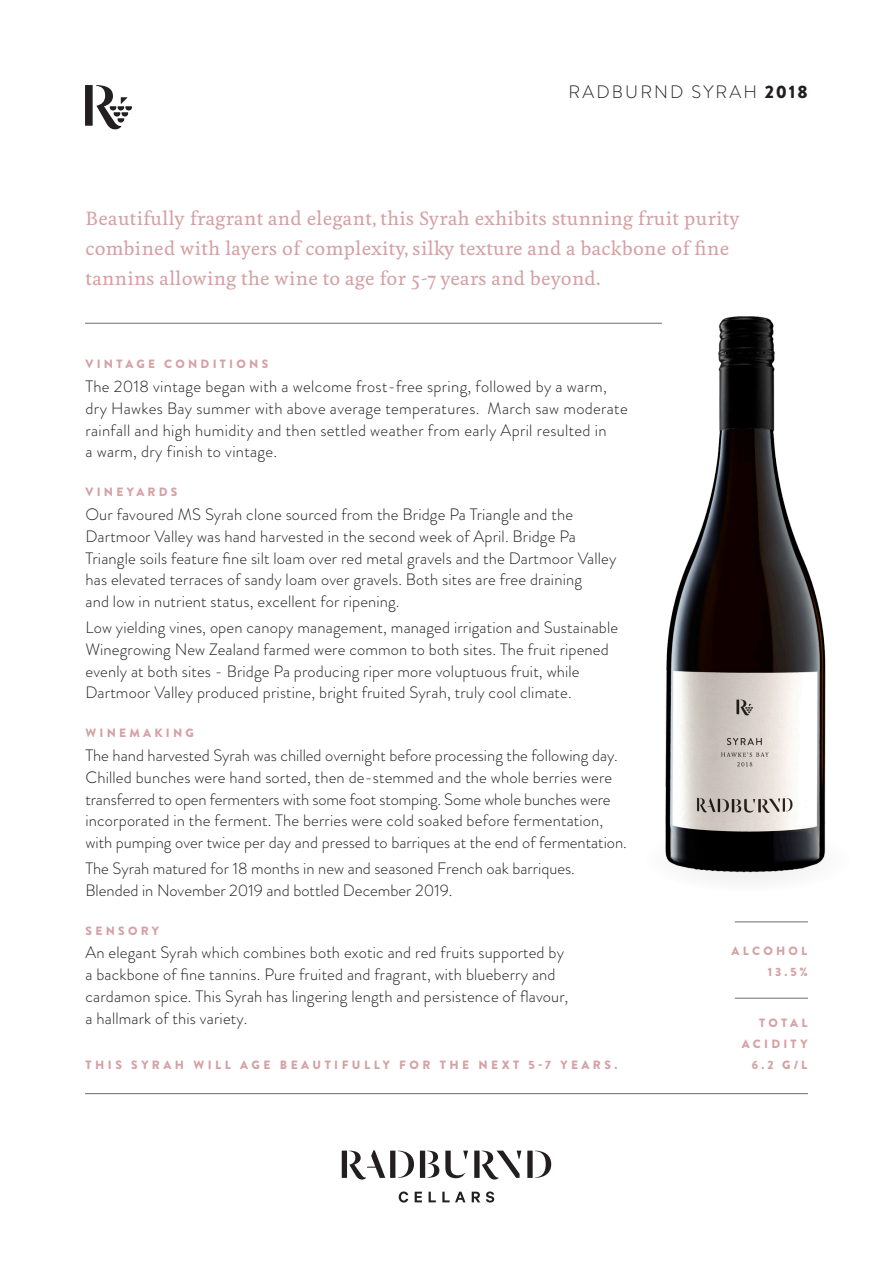
<style>
.page{position:relative;width:893px;height:1263px;background:#fff}
.page>*{position:absolute;margin:0;border:0;box-sizing:border-box;transform-origin:0 0}
.t1{font:500 18px/30px "Feijoa";letter-spacing:.02em;color:#d4a1a4}
.t2{font:300 18px "Brandon Grotesque";letter-spacing:.12em;color:#231f20}
.Body_copy{font:300 16.5px/21.8px "Brandon Grotesque";letter-spacing:.01em;color:#211e1f}
.HEADING{font:900 12px/21px "Brandon Grotesque";letter-spacing:.27em;color:#d4a1a4;text-align:right}
.HEADING-2{font:900 12px "Brandon Grotesque";letter-spacing:.29em;color:#d4a1a4}
.s1{font-weight:900}
</style>
<div class="page">
<svg style="left:342px;top:1150px;width:209px;height:29px"></svg>
<svg style="left:399px;top:1191px;width:95px;height:11px"></svg>
<svg style="left:85px;top:85px;width:47px;height:45px"></svg>
<img style="left:612px;top:316px;width:214px;height:564px">
<hr style="left:85px;top:323px;width:577px;height:1px;background:#6c6d70">
<hr style="left:85px;top:1093px;width:723px;height:1px;background:#6c6d70">
<hr style="left:735px;top:998px;width:73px;height:1px;background:#6c6d70">
<hr style="left:735px;top:922px;width:73px;height:1px;background:#6c6d70">
<p class="t2" style="left:569px;top:79px;width:240px">RADBURND SYRAH <span class="s1">2018</span></p>
<p class="t1" style="left:86px;top:204px;width:656px">Beautifully fragrant and elegant, this Syrah exhibits stunning fruit purity combined with layers of complexity, silky texture and a backbone of fine tannins allowing the wine to age for 5-7 years and beyond.</p>
<p class="HEADING" style="left:86px;top:354px;width:184px">VINTAGE CONDITIONS</p>
<p class="Body_copy" style="left:86px;top:376px;width:544px">The 2018 vintage began with a welcome frost-free spring, followed by a warm, dry Hawkes Bay summer with above average temperatures. March saw moderate rainfall and high humidity and then settled weather from early April resulted in<br>a warm, dry finish to vintage.</p>
<p class="HEADING" style="left:86px;top:482px;width:93px">VINEYARDS</p>
<p class="Body_copy" style="left:86px;top:504px;width:532px">Our favoured MS Syrah clone sourced from the Bridge Pa Triangle and the Dartmoor Valley was hand harvested in the second week of April. Bridge Pa Triangle soils feature fine silt loam over red metal gravels and the Dartmoor Valley has elevated terraces of sandy loam over gravels. Both sites are free draining<br>and low in nutrient status, excellent for ripening.</p>
<p class="Body_copy" style="left:86px;top:617px;width:534px">Low yielding vines, open canopy management, managed irrigation and Sustainable Winegrowing New Zealand farmed were common to both sites. The fruit ripened evenly at both sites - Bridge Pa producing riper more voluptuous fruit, while Dartmoor Valley produced pristine, bright fruited Syrah, truly cool climate.</p>
<p class="HEADING" style="left:86px;top:723px;width:110px">WINEMAKING</p>
<p class="Body_copy" style="left:86px;top:744px;width:543px">The hand harvested Syrah was chilled overnight before processing the following day.<br>Chilled bunches were hand sorted, then de-stemmed and the whole berries were transferred to open fermenters with some foot stomping. Some whole bunches were incorporated in the ferment. The berries were cold soaked before fermentation, with pumping over twice per day and pressed to barriques at the end of fermentation.</p>
<p class="Body_copy" style="left:86px;top:857px;width:491px">The Syrah matured for 18 months in new and seasoned French oak barriques.<br>Blended in November 2019 and bottled December 2019.</p>
<p class="HEADING" style="left:86px;top:920px;width:75px">SENSORY</p>
<p class="Body_copy" style="left:86px;top:942px;width:484px">An elegant Syrah which combines both exotic and red fruits supported by a backbone of fine tannins. Pure fruited and fragrant, with blueberry and cardamon spice. This Syrah has lingering length and persistence of flavour, a hallmark of this variety.</p>
<p class="HEADING-2" style="left:86px;top:1056px;width:533px">THIS SYRAH WILL AGE BEAUTIFULLY FOR THE NEXT 5-7 YEARS.</p>
<p class="HEADING" style="left:732px;top:940px;width:77px">ALCOHOL<br>13.5%</p>
<p class="HEADING" style="left:742px;top:1012px;width:67px">TOTAL<br>ACIDITY<br>6.2 G/L</p>
</div>
